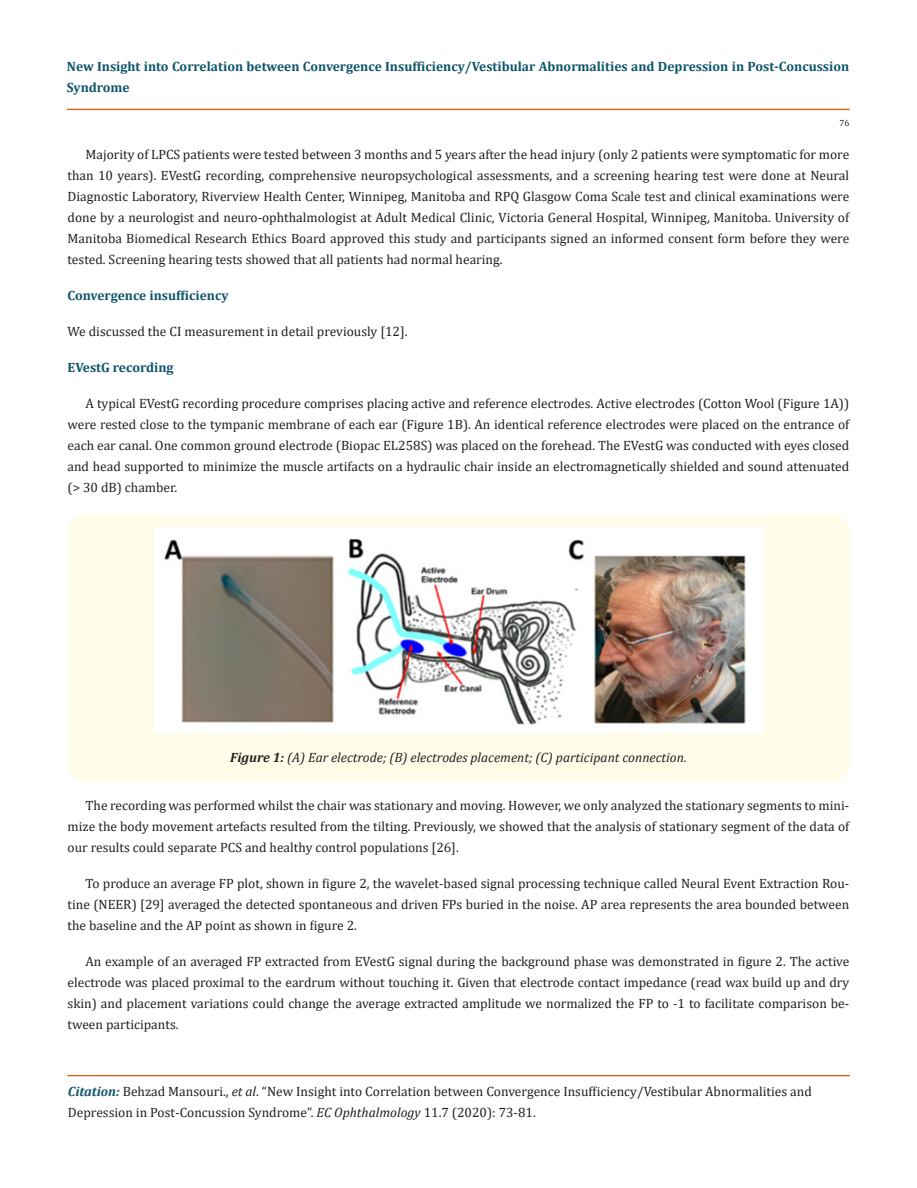
<style>
.page{position:relative;width:917px;height:1188px;background:#fff}
.page>*{position:absolute;margin:0;border:0;box-sizing:border-box;transform-origin:0 0}
.Normal__Web{font:13.5px/21px "Cambria";color:#231f20;text-align:justify}
.Heading_2{font:700 13.5px/21px "Cambria";color:#0e546a}
.t1{font:italic 13.5px "Cambria";color:#231f20}
.List_Paragraph{font:13.5px "Cambria";color:#231f20}
.t2{font:9px "Cambria";color:#231f20}
.s1{font-weight:700}
.s2{font-weight:700;font-style:italic;color:#0e546a}
.s3{font-style:italic}
</style>
<div class="page">
<div style="left:67px;top:109px;width:782px;height:1px;border:1px solid #e05d1a"></div>
<hr style="left:68px;top:1076px;width:781px;height:1px;background:#e05d1a">
<div style="left:68px;top:1075px;width:781px;height:1px;border:1px solid #e05d1a"></div>
<div style="left:68px;top:514px;width:781px;height:268px;background:#fffde9;border-radius:18px"></div>
<img style="left:154px;top:528px;width:608px;height:204px">
<p class="Heading_2" style="left:67px;top:56px;width:783px">New Insight into Correlation between Convergence Insufficiency/Vestibular Abnormalities and Depression in Post-Concussion<br>Syndrome</p>
<p class="t2" style="left:839px;top:117px;width:11px">76</p>
<p class="Normal__Web" style="left:68px;top:144px;width:783px;text-indent:18px">Majority of LPCS patients were tested between 3 months and 5 years after the head injury (only 2 patients were symptomatic for more than 10 years). EVestG recording, comprehensive neuropsychological assessments, and a screening hearing test were done at Neural Diagnostic Laboratory, Riverview Health Center, Winnipeg, Manitoba and RPQ Glasgow Coma Scale test and clinical examinations were done by a neurologist and neuro-ophthalmologist at Adult Medical Clinic, Victoria General Hospital, Winnipeg, Manitoba. University of Manitoba Biomedical Research Ethics Board approved this study and participants signed an informed consent form before they were tested. Screening hearing tests showed that all patients had normal hearing.</p>
<p class="Heading_2" style="left:68px;top:284px;width:162px">Convergence insufficiency</p>
<p class="List_Paragraph" style="left:68px;top:323px;width:341px">We discussed the CI measurement in detail previously [12].</p>
<p class="Heading_2" style="left:68px;top:356px;width:107px">EVestG recording</p>
<p class="Normal__Web" style="left:68px;top:393px;width:783px;text-indent:18px">A typical EVestG recording procedure comprises placing active and reference electrodes. Active electrodes (Cotton Wool (Figure 1A)) were rested close to the tympanic membrane of each ear (Figure 1B). An identical reference electrodes were placed on the entrance of each ear canal. One common ground electrode (Biopac EL258S) was placed on the forehead. The EVestG was conducted with eyes closed and head supported to minimize the muscle artifacts on a hydraulic chair inside an electromagnetically shielded and sound attenuated (&gt; 30 dB) chamber.</p>
<p class="t1" style="left:230px;top:748px;width:458px"><span class="s1">Figure 1:</span> (A) Ear electrode; (B) electrodes placement; (C) participant connection.</p>
<p class="Normal__Web" style="left:68px;top:795px;width:783px;text-indent:18px">The recording was performed whilst the chair was stationary and moving. However, we only analyzed the stationary segments to mini&shy;mize the body movement artefacts resulted from the tilting. Previously, we showed that the analysis of stationary segment of the data of our results could separate PCS and healthy control populations [26].</p>
<p class="Normal__Web" style="left:68px;top:873px;width:783px;text-indent:18px">To produce an average FP plot, shown in figure 2, the wavelet-based signal processing technique called Neural Event Extraction Rou&shy;tine (NEER) [29] averaged the detected spontaneous and driven FPs buried in the noise. AP area represents the area bounded between the baseline and the AP point as shown in figure 2.</p>
<p class="Normal__Web" style="left:68px;top:951px;width:783px;text-indent:18px">An example of an averaged FP extracted from EVestG signal during the background phase was demonstrated in figure 2. The active electrode was placed proximal to the eardrum without touching it. Given that electrode contact impedance (read wax build up and dry skin) and placement variations could change the average extracted amplitude we normalized the FP to -1 to facilitate comparison be&shy;tween participants.</p>
<p class="Normal__Web" style="left:68px;top:1081px;width:745px"><span class="s2">Citation:</span> Behzad Mansouri., <span class="s3">et al</span>. “New Insight into Correlation between Convergence Insufficiency/Vestibular Abnormalities and</p>
<p class="Normal__Web" style="left:68px;top:1102px;width:469px">Depression in Post-Concussion Syndrome”. <span class="s3">EC Ophthalmology</span> 11.7 (2020): 73-81.</p>
</div>
